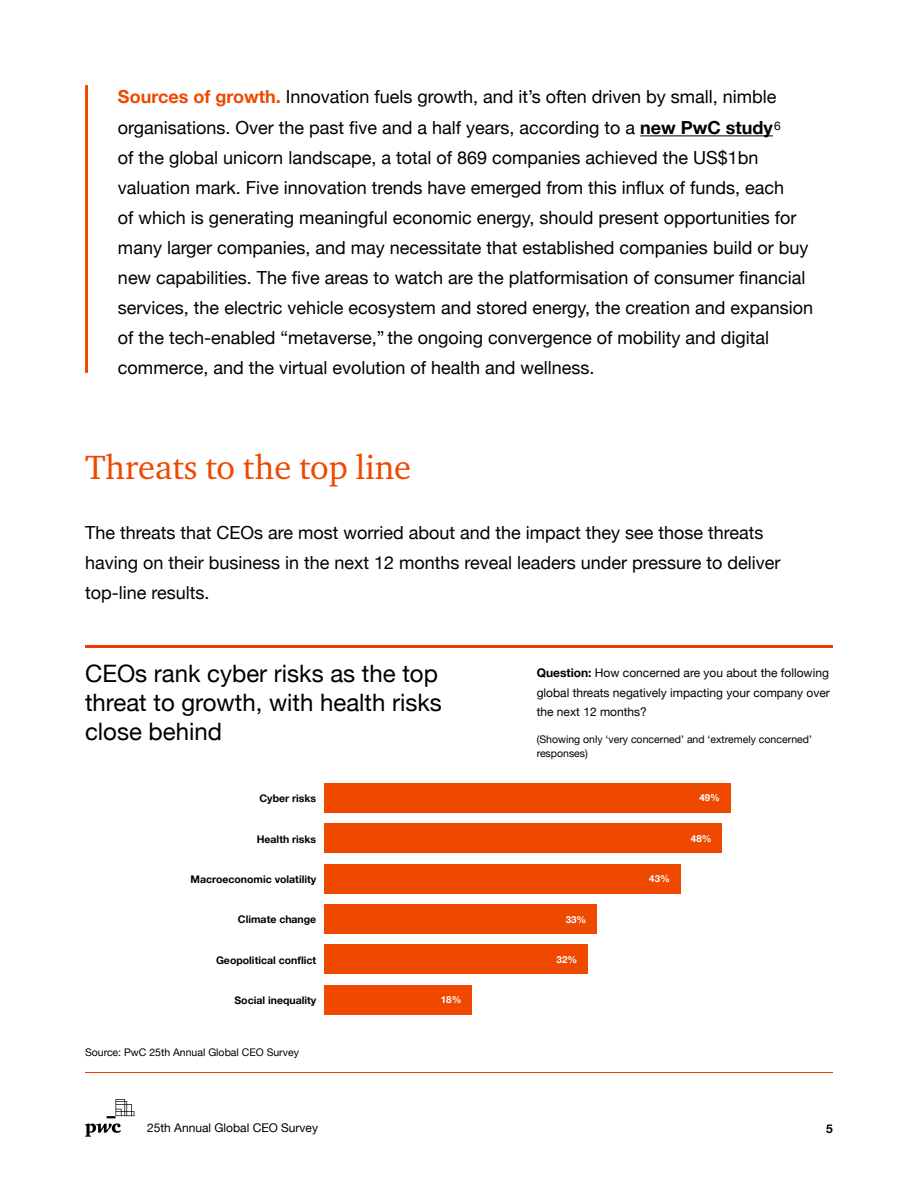
<style>
.page{position:relative;width:918px;height:1188px;background:#fff}
.page>*{position:absolute;margin:0;border:0;box-sizing:border-box;transform-origin:0 0}
.t1{font:34.5px "Charter ITC Pro";color:#ef4900}
.t2{font:24px/28.8px "Helvetica Neue";color:#000}
.t3{font:18px/30.2px "Helvetica Neue";color:#000}
.t4{font:12px/19.5px "Helvetica Neue";color:#000;text-align:justify}
.t5{font:700 12px "Helvetica Neue";color:#000}
.t6{font:10.5px/13.5px "Helvetica Neue";color:#000}
.t7{font:700 10.5px "Helvetica Neue";color:#010202}
.t8{font:700 9.75px "Helvetica Neue";color:#fff}
.s1{font-weight:700;color:#ef4900}
.s2{font-weight:700}
</style>
<div class="page">
<svg style="left:85px;top:1099px;width:49px;height:38px"></svg>
<hr style="left:85px;top:85px;width:3px;height:288px;background:#ef4900">
<hr style="left:640px;top:135px;width:133px;height:1px;background:#000">
<hr style="left:85px;top:1072px;width:748px;height:1px;background:#f13900">
<div style="left:324px;top:783px;width:407px;height:30px;background:#ef4900"></div>
<div style="left:324px;top:823px;width:398px;height:30px;background:#ef4900"></div>
<div style="left:324px;top:864px;width:357px;height:29px;background:#ef4900"></div>
<div style="left:324px;top:904px;width:273px;height:30px;background:#ef4900"></div>
<div style="left:324px;top:944px;width:264px;height:30px;background:#ef4900"></div>
<div style="left:324px;top:985px;width:148px;height:30px;background:#ef4900"></div>
<hr style="left:85px;top:645px;width:748px;height:3px;background:#f13900">
<p class="t3" style="left:118px;top:82px;width:697px"><span class="s1">Sources of growth.</span> Innovation fuels growth, and it’s often driven by small, nimble organisations. Over the past five and a half years, according to a <span class="s2">new PwC study</span> <sup>6<br></sup>of the global unicorn landscape, a total of 869 companies achieved the US$1bn valuation mark. Five innovation trends have emerged from this influx of funds, each<br>of which is generating meaningful economic energy, should present opportunities for many larger companies, and may necessitate that established companies build or buy new capabilities. The five areas to watch are the platformisation of consumer financial services, the electric vehicle ecosystem and stored energy, the creation and expansion of the tech-enabled “metaverse,” the ongoing convergence of mobility and digital commerce, and the virtual evolution of health and wellness.</p>
<p class="t1" style="left:85px;top:446px;width:328px">Threats to the top line</p>
<p class="t3" style="left:85px;top:519px;width:697px">The threats that CEOs are most worried about and the impact they see those threats having on their business in the next 12 months reveal leaders under pressure to deliver top-line results.</p>
<p class="t2" style="left:85px;top:660px;width:358px">CEOs rank cyber risks as the top threat to growth, with health risks close behind</p>
<p class="t4" style="left:537px;top:664px;width:295px"><span class="s2">Question:</span> How concerned are you about the following global threats negatively impacting your company over the next 12 months?</p>
<p class="t6" style="left:537px;top:733px;width:277px">(Showing only ‘very concerned’ and ‘extremely concerned’ responses)</p>
<p class="t7" style="left:260px;top:790px;width:58px">Cyber risks</p>
<p class="t7" style="left:257px;top:831px;width:61px">Health risks</p>
<p class="t7" style="left:191px;top:871px;width:127px">Macroeconomic volatility</p>
<p class="t7" style="left:238px;top:912px;width:80px">Climate change</p>
<p class="t7" style="left:216px;top:952px;width:102px">Geopolitical conflict</p>
<p class="t7" style="left:234px;top:992px;width:83px">Social inequality</p>
<p class="t8" style="left:441px;top:992px;width:22px">18%</p>
<p class="t6" style="left:85px;top:1046px;width:215px">Source: PwC 25th Annual Global CEO Survey</p>
<p class="t8" style="left:566px;top:911px;width:22px">33%</p>
<p class="t8" style="left:557px;top:952px;width:22px">32%</p>
<p class="t8" style="left:649px;top:871px;width:22px">43%</p>
<p class="t8" style="left:699px;top:790px;width:22px">49%</p>
<p class="t8" style="left:691px;top:831px;width:22px">48%</p>
<p class="t4" style="left:147px;top:1119px;width:172px">25th Annual Global CEO Survey</p>
<p class="t5" style="left:826px;top:1119px;width:8px">5</p>
</div>
